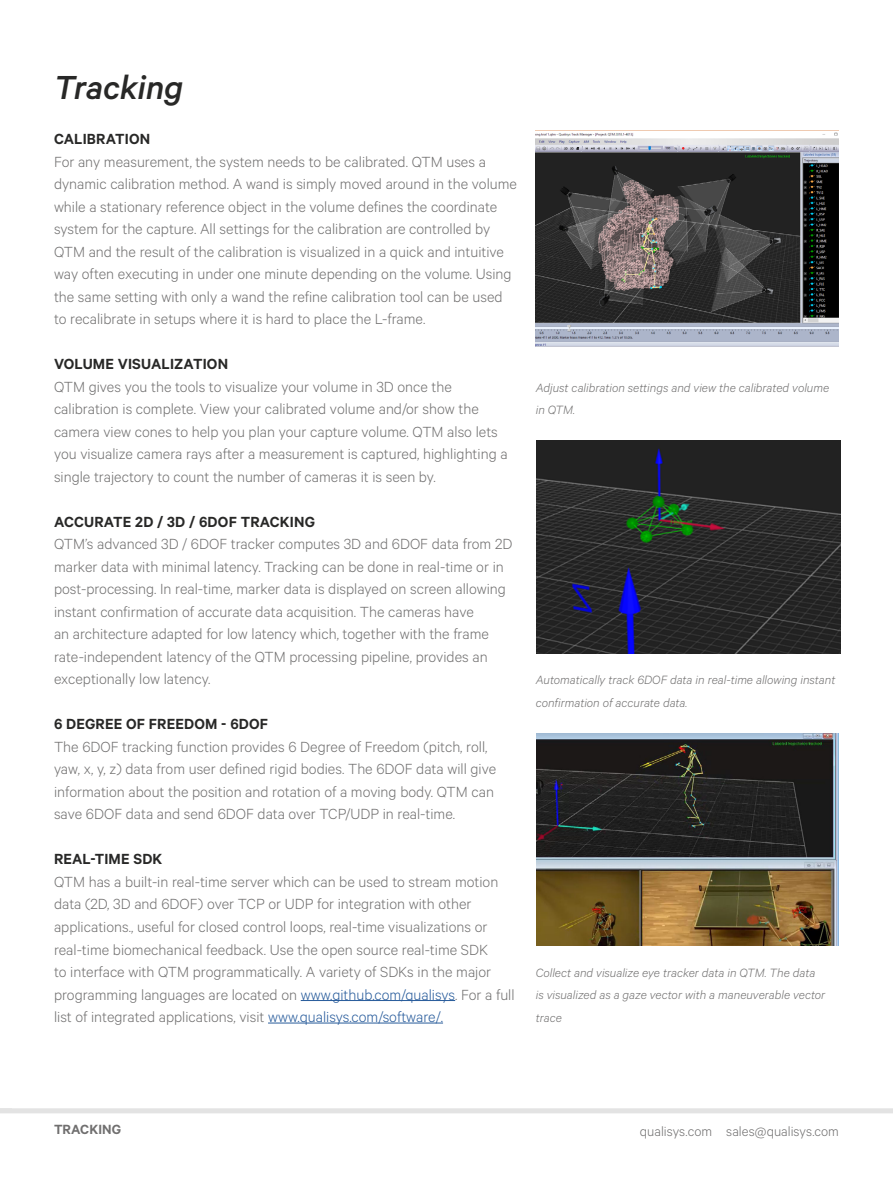
<style>
.page{position:relative;width:893px;height:1191px;background:#fff}
.page>*{position:absolute;margin:0;border:0;box-sizing:border-box;transform-origin:0 0}
.t1{font:italic 500 37.5px "Calibre";letter-spacing:-.005em;color:#282827}
.t2{font:300 16.5px/22.5px "Calibre";color:#706f6f}
.t3{font:600 16.5px "Calibre";letter-spacing:.01em;color:#282827}
.t4{font:300 15px "Calibre";color:#706f6f}
.t5{font:600 15px "Calibre";letter-spacing:.01em;color:#706f6f}
.t6{font:italic 300 13.5px/22.5px "Calibre";color:#706f6f}
.s1{color:#275b9b}
</style>
<div class="page">
<hr style="left:301px;top:1000px;width:154px;height:1px;background:#275b9b">
<hr style="left:268px;top:1022px;width:175px;height:1px;background:#275b9b">
<img style="left:536px;top:132px;width:303px;height:215px">
<img style="left:537px;top:440px;width:303px;height:213px">
<img style="left:537px;top:733px;width:301px;height:212px">
<div style="left:0;top:1108px;width:893px;height:5px;background:#e3e3e3"></div>
<h1 class="t1" style="left:54px;top:65px;width:131px">Tracking</h1>
<p class="t3" style="left:54px;top:129px;width:98px">CALIBRATION</p>
<p class="t2" style="left:54px;top:149px;width:465px">For any measurement, the system needs to be calibrated. QTM uses a dynamic calibration method. A wand is simply moved around in the volume while a stationary reference object in the volume defines the coordinate system for the capture. All settings for the calibration are controlled by QTM and the result of the calibration is visualized in a quick and intuitive way often executing in under one minute depending on the volume. Using the same setting with only a wand the refine calibration tool can be used to recalibrate in setups where it is hard to place the L-frame.</p>
<p class="t3" style="left:54px;top:354px;width:176px">VOLUME VISUALIZATION</p>
<p class="t2" style="left:54px;top:374px;width:455px">QTM gives you the tools to visualize your volume in 3D once the calibration is complete. View your calibrated volume and/or show the camera view cones to help you plan your capture volume. QTM also lets you visualize camera rays after a measurement is captured, highlighting a single trajectory to count the number of cameras it is seen by.</p>
<p class="t3" style="left:54px;top:512px;width:262px">ACCURATE 2D / 3D / 6DOF TRACKING</p>
<p class="t2" style="left:54px;top:532px;width:460px">QTM’s advanced 3D / 6DOF tracker computes 3D and 6DOF data from 2D marker data with minimal latency. Tracking can be done in real-time or in post-processing. In real-time, marker data is displayed on screen allowing instant confirmation of accurate data acquisition. The cameras have<br>an architecture adapted for low latency which, together with the frame rate-independent latency of the QTM processing pipeline, provides an exceptionally low latency.</p>
<p class="t3" style="left:54px;top:714px;width:216px">6 DEGREE OF FREEDOM - 6DOF</p>
<p class="t2" style="left:54px;top:735px;width:444px">The 6DOF tracking function provides 6 Degree of Freedom (pitch, roll, yaw, x, y, z) data from user defined rigid bodies. The 6DOF data will give information about the position and rotation of a moving body. QTM can save 6DOF data and send 6DOF data over TCP/UDP in real-time.</p>
<p class="t3" style="left:54px;top:849px;width:110px">REAL-TIME SDK</p>
<p class="t2" style="left:54px;top:870px;width:462px">QTM has a built-in real-time server which can be used to stream motion data (2D, 3D and 6DOF) over TCP or UDP for integration with other applications., useful for closed control loops, real-time visualizations or real-time biomechanical feedback. Use the open source real-time SDK<br>to interface with QTM programmatically. A variety of SDKs in the major programming languages are located on <span class="s1">www.github.com/qualisys</span>. For a full list of integrated applications, visit <span class="s1">www.qualisys.com/software/.</span></p>
<p class="t6" style="left:536px;top:375px;width:295px">Adjust calibration settings and view the calibrated volume in QTM.</p>
<p class="t6" style="left:536px;top:668px;width:301px">Automatically track 6DOF data in real-time allowing instant confirmation of accurate data.</p>
<p class="t6" style="left:536px;top:960px;width:291px">Collect and visualize eye tracker data in QTM. The data is visualized as a gaze vector with a maneuverable vector trace</p>
<p class="t5" style="left:54px;top:1120px;width:69px">TRACKING</p>
<p class="t4" style="left:640px;top:1122px;width:201px">qualisys.com sales@qualisys.com</p>
</div>
